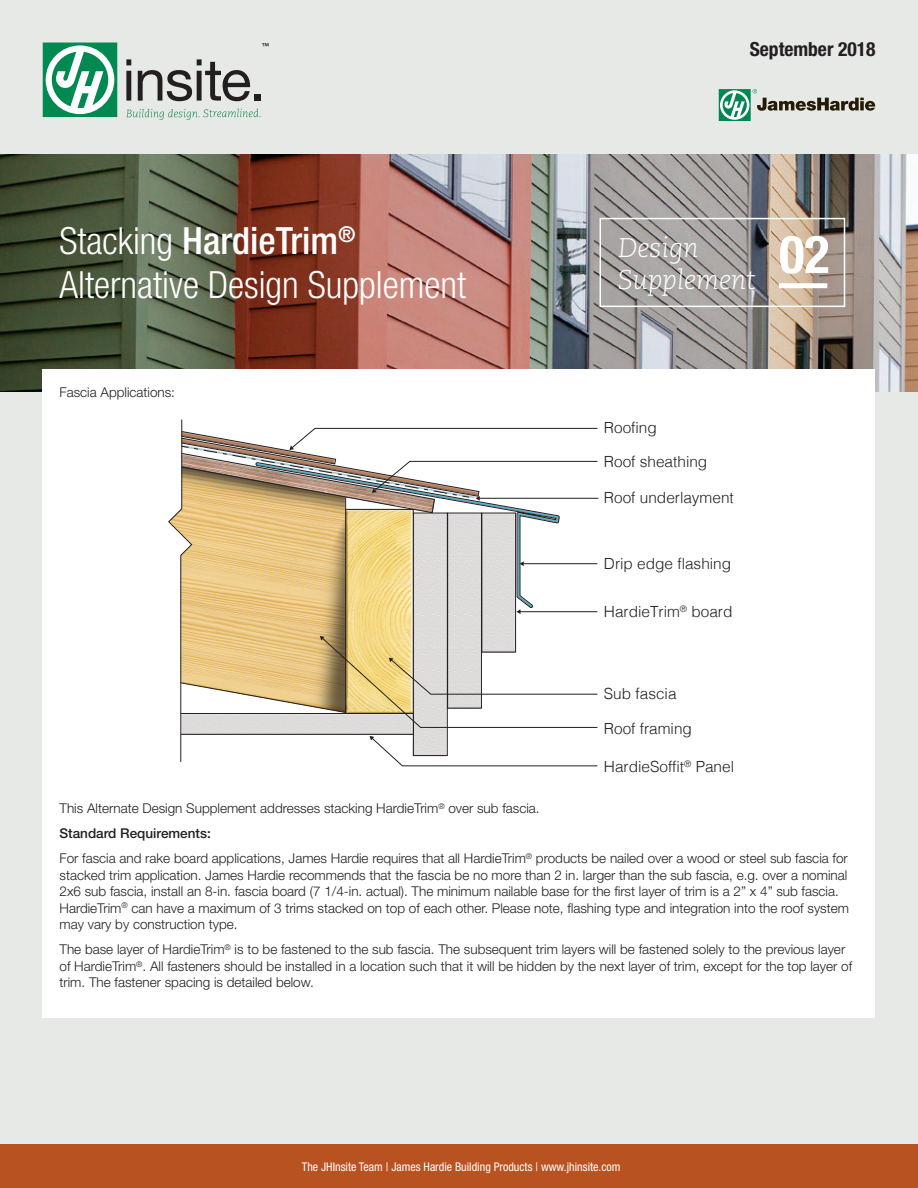
<style>
.page{position:relative;width:918px;height:1188px;background:#e7e9e7}
.page>*{position:absolute;margin:0;border:0;box-sizing:border-box;transform-origin:0 0}
.t1{font:57.75px "Helvetica Neue";letter-spacing:-.02em;color:#231f20}
.t2{font:700 condensed 52.5px "Helvetica Neue LT Std";color:#fff}
.t3{font:300 condensed 37.5px/43.5px "Helvetica Neue LT Std";color:#fff}
.t4{font:italic 300 27px "Caecilia LT Std";color:#fff}
.t5{font:700 condensed 19.5px "Helvetica Neue LT Std";color:#231f20}
.t6{font:300 15.45px "Helvetica";color:#231f20}
.t7{font:300 13.5px/16.5px "Helvetica Neue LT Std";color:#231f20}
.t8{font:500 13.5px "Helvetica Neue LT Std";color:#231f20}
.t9{font:condensed 12px "Helvetica Neue LT Std";color:#fff}
.t10{font:11.7px "Myriad Pro";color:#231f20}
.s1{font-weight:500}
</style>
<div class="page">
<img style="left:0;top:155px;width:918px;height:236px">
<div style="left:43px;top:370px;width:832px;height:618px;background:#fff"></div>
<div style="left:0;top:1145px;width:918px;height:43px;background:#b95221"></div>
<svg style="left:719px;top:89px;width:156px;height:32px"></svg>
<svg style="left:126px;top:109px;width:135px;height:11px"></svg>
<svg style="left:43px;top:43px;width:74px;height:74px;background:#65b896"></svg>
<div style="left:600px;top:218px;width:245px;height:89px;border:2px solid #fff"></div>
<div style="left:779px;top:283px;width:48px;height:5px;background:#fff"></div>
<div style="left:43px;top:787px;width:832px;height:230px;background:#fff"></div>
<svg style="left:168px;top:419px;width:430px;height:347px"></svg>
<p class="t10" style="left:262px;top:40px;width:9px">™</p>
<p class="t1" style="left:122px;top:38px;width:145px">insite.</p>
<p class="t3" style="left:60px;top:219px;width:408px">Stacking <span class="s1">HardieTrim</span><sup>®<br></sup>Alternative Design Supplement</p>
<p class="t7" style="left:60px;top:383px;width:117px">Fascia Applications:</p>
<p class="t5" style="left:750px;top:38px;width:127px">September 2018</p>
<p class="t4" style="left:618px;top:233px;width:82px">Design</p>
<p class="t4" style="left:618px;top:264px;width:139px">Supplement</p>
<p class="t2" style="left:779px;top:223px;width:52px">02</p>
<p class="t6" style="left:604px;top:415px;width:54px">Roofing</p>
<p class="t6" style="left:604px;top:448px;width:105px">Roof sheathing</p>
<p class="t6" style="left:604px;top:485px;width:131px">Roof underlayment</p>
<p class="t6" style="left:604px;top:551px;width:129px">Drip edge flashing</p>
<p class="t6" style="left:604px;top:598px;width:130px">HardieTrim<sup>®</sup> board</p>
<p class="t6" style="left:604px;top:680px;width:74px">Sub fascia</p>
<p class="t6" style="left:604px;top:715px;width:90px">Roof framing</p>
<p class="t6" style="left:604px;top:753px;width:132px">HardieSoffit<sup>®</sup> Panel</p>
<p class="t7" style="left:60px;top:800px;width:482px">This Alternate Design Supplement addresses stacking HardieTrim<sup>®</sup> over sub fascia.</p>
<p class="t8" style="left:60px;top:826px;width:153px">Standard Requirements:</p>
<p class="t7" style="left:60px;top:850px;width:791px">For fascia and rake board applications, James Hardie requires that all HardieTrim<sup>®</sup> products be nailed over a wood or steel sub fascia for stacked trim application. James Hardie recommends that the fascia be no more than 2 in. larger than the sub fascia, e.g. over a nominal 2x6 sub fascia, install an 8-in. fascia board (7 1/4-in. actual). The minimum nailable base for the first layer of trim is a 2” x 4” sub fascia.<br>HardieTrim<sup>®</sup> can have a maximum of 3 trims stacked on top of each other. Please note, flashing type and integration into the roof system may vary by construction type.</p>
<p class="t7" style="left:60px;top:941px;width:794px">The base layer of HardieTrim<sup>®</sup> is to be fastened to the sub fascia. The subsequent trim layers will be fastened solely to the previous layer of HardieTrim<sup>®</sup>. All fasteners should be installed in a location such that it will be hidden by the next layer of trim, except for the top layer of trim. The fastener spacing is detailed below.</p>
<p class="t9" style="left:302px;top:1159px;width:320px">The JHInsite Team | James Hardie Building Products | www.jhinsite.com</p>
</div>
